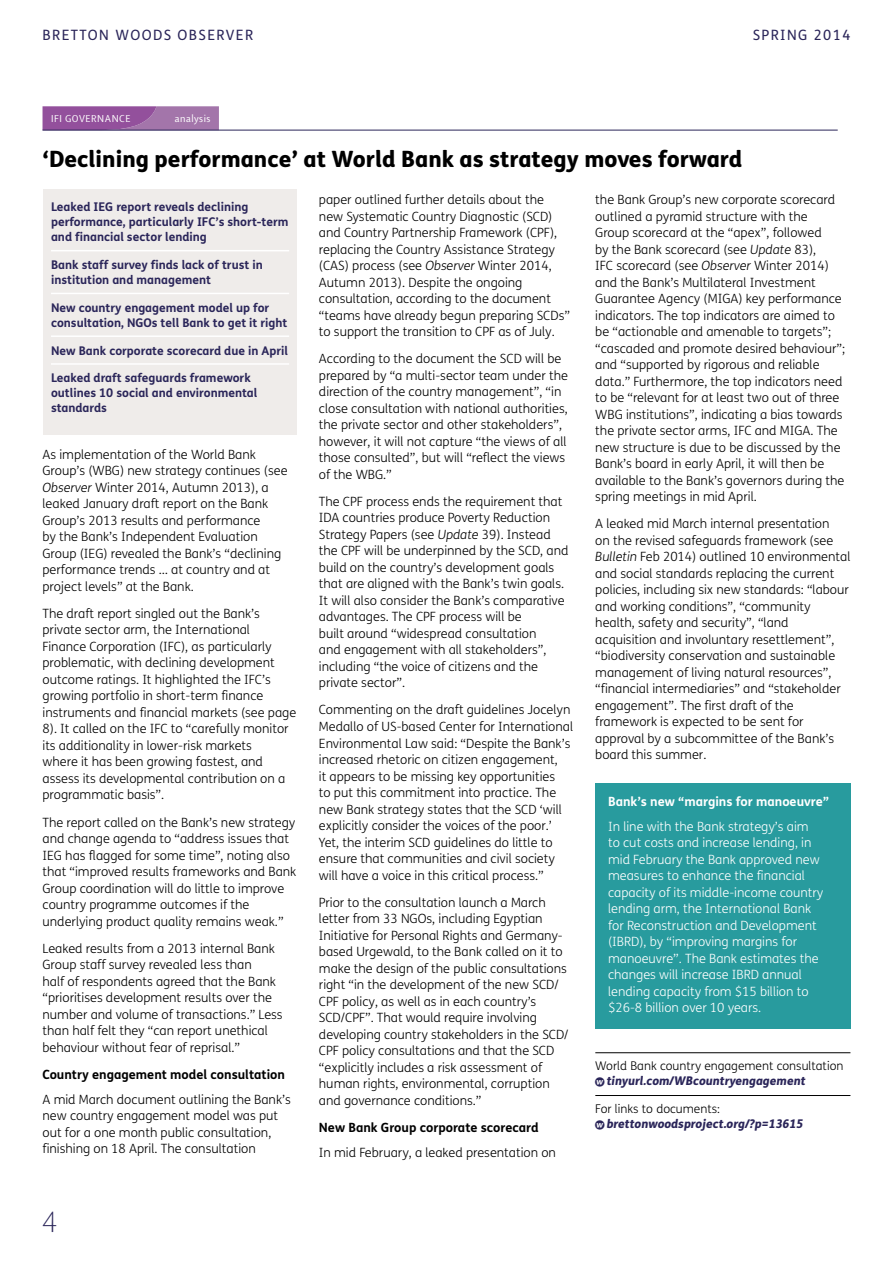
<style>
.page{position:relative;width:893px;height:1263px;background:#fff}
.page>*{position:absolute;margin:0;border:0;box-sizing:border-box;transform-origin:0 0}
.t1{font:28.5px "Shaker RL";color:#2a2559}
.t2{font:800 22.5px "FS Me";color:#000}
.t3{font:14.25px "FS Me";letter-spacing:.1em;color:#2a2559}
.t4{font:300 12.75px/16.5px "FS Me";color:#000}
.t5{font:300 12.75px/16.5px "FS Me";color:#fff}
.t6{font:700 12.75px "FS Me";color:#000}
.t7{font:700 12.75px "FS Me";color:#fff}
.t8{font:700 12px/15px "FS Me";color:#2a2559}
.t9{font:12px "weblinks";color:#2a2559}
.t10{font:300 12px "FS Me";color:#000}
.t11{font:10.8px "Shaker R";letter-spacing:.05em;color:#fff}
.s1{font-style:italic}
</style>
<div class="page">
<div style="left:43px;top:189px;width:254px;height:246px;background:#efecea"></div>
<hr style="left:51px;top:250px;width:238px;height:1px;background:#fff">
<hr style="left:51px;top:293px;width:238px;height:1px;background:#fff">
<hr style="left:51px;top:335px;width:238px;height:2px;background:#fff">
<hr style="left:51px;top:363px;width:238px;height:2px;background:#fff">
<hr style="left:595px;top:1052px;width:255px;height:1px;background:#000">
<hr style="left:595px;top:1095px;width:255px;height:1px;background:#000">
<svg style="left:43px;top:106px;width:176px;height:24px;background:#9960a1"></svg>
<hr style="left:43px;top:130px;width:795px;height:1px;background:#2a2559">
<div style="left:595px;top:783px;width:255px;height:246px;background:#289b9e"></div>
<p class="t3" style="left:43px;top:27px;width:212px">BRETTON WOODS OBSERVER</p>
<p class="t3" style="left:753px;top:27px;width:99px">SPRING 2014</p>
<p class="t11" style="left:51px;top:113px;width:81px">IFI GOVERNANCE</p>
<p class="t11" style="left:175px;top:113px;width:37px">analysis</p>
<h2 class="t2" style="left:43px;top:145px;width:701px">‘Declining performance’ at World Bank as strategy moves forward</h2>
<p class="t8" style="left:51px;top:200px;width:239px">Leaked IEG report reveals declining performance, particularly IFC’s short-term and financial sector lending</p>
<p class="t8" style="left:51px;top:257px;width:213px">Bank staff survey finds lack of trust in institution and management</p>
<p class="t8" style="left:51px;top:300px;width:238px">New country engagement model up for consultation, NGOs tell Bank to get it right</p>
<p class="t8" style="left:51px;top:343px;width:239px">New Bank corporate scorecard due in April</p>
<p class="t8" style="left:51px;top:371px;width:208px">Leaked draft safeguards framework outlines 10 social and environmental standards</p>
<p class="t4" style="left:43px;top:446px;width:247px">As implementation of the World Bank Group’s (WBG) new strategy continues (see <span class="s1">Observer</span> Winter 2014, Autumn 2013), a leaked January draft report on the Bank Group’s 2013 results and performance<br>by the Bank’s Independent Evaluation Group (IEG) revealed the Bank’s “declining performance trends … at country and at project levels” at the Bank.</p>
<p class="t4" style="left:43px;top:605px;width:255px">The draft report singled out the Bank’s private sector arm, the International Finance Corporation (IFC), as particularly problematic, with declining development outcome ratings. It highlighted the IFC’s growing portfolio in short-term finance instruments and financial markets (see page 8). It called on the IFC to “carefully monitor its additionality in lower-risk markets<br>where it has been growing fastest, and assess its developmental contribution on a programmatic basis”.</p>
<p class="t4" style="left:43px;top:814px;width:255px">The report called on the Bank’s new strategy and change agenda to “address issues that IEG has flagged for some time”, noting also that “improved results frameworks and Bank Group coordination will do little to improve country programme outcomes if the underlying product quality remains weak.”</p>
<p class="t4" style="left:43px;top:940px;width:242px">Leaked results from a 2013 internal Bank Group staff survey revealed less than<br>half of respondents agreed that the Bank “prioritises development results over the number and volume of transactions.” Less than half felt they “can report unethical behaviour without fear of reprisal.”</p>
<p class="t6" style="left:43px;top:1066px;width:244px">Country engagement model consultation</p>
<p class="t4" style="left:43px;top:1091px;width:250px">A mid March document outlining the Bank’s new country engagement model was put out for a one month public consultation, finishing on 18 April. The consultation</p>
<p class="t4" style="left:319px;top:192px;width:253px">paper outlined further details about the new Systematic Country Diagnostic (SCD) and Country Partnership Framework (CPF), replacing the Country Assistance Strategy (CAS) process (see <span class="s1">Observer</span> Winter 2014, Autumn 2013). Despite the ongoing consultation, according to the document “teams have already begun preparing SCDs” to support the transition to CPF as of July.</p>
<p class="t4" style="left:319px;top:351px;width:251px">According to the document the SCD will be prepared by “a multi-sector team under the direction of the country management”, “in close consultation with national authorities, the private sector and other stakeholders”, however, it will not capture “the views of all those consulted”, but will “reflect the views of the WBG.”</p>
<p class="t4" style="left:319px;top:493px;width:251px">The CPF process ends the requirement that IDA countries produce Poverty Reduction Strategy Papers (see <span class="s1">Update</span> 39). Instead the CPF will be underpinned by the SCD, and build on the country’s development goals that are aligned with the Bank’s twin goals.<br>It will also consider the Bank’s comparative advantages. The CPF process will be<br>built around “widespread consultation<br>and engagement with all stakeholders”, including “the voice of citizens and the private sector”.</p>
<p class="t4" style="left:319px;top:702px;width:256px">Commenting on the draft guidelines Jocelyn Medallo of US-based Center for International Environmental Law said: “Despite the Bank’s increased rhetoric on citizen engagement,<br>it appears to be missing key opportunities<br>to put this commitment into practice. The new Bank strategy states that the SCD ‘will explicitly consider the voices of the poor.’ Yet, the interim SCD guidelines do little to ensure that communities and civil society will have a voice in this critical process.”</p>
<p class="t4" style="left:319px;top:894px;width:251px">Prior to the consultation launch a March letter from 33 NGOs, including Egyptian Initiative for Personal Rights and Germany&shy;based Urgewald, to the Bank called on it to make the design of the public consultations right “in the development of the new SCD/ CPF policy, as well as in each country’s SCD/CPF”. That would require involving developing country stakeholders in the SCD/ CPF policy consultations and that the SCD “explicitly includes a risk assessment of human rights, environmental, corruption and governance conditions.”</p>
<p class="t6" style="left:319px;top:1119px;width:221px">New Bank Group corporate scorecard</p>
<p class="t4" style="left:319px;top:1144px;width:239px">In mid February, a leaked presentation on</p>
<p class="t4" style="left:595px;top:192px;width:251px">the Bank Group’s new corporate scorecard outlined a pyramid structure with the<br>Group scorecard at the “apex”, followed<br>by the Bank scorecard (see <span class="s1">Update</span> 83),<br>IFC scorecard (see <span class="s1">Observer</span> Winter 2014) and the Bank’s Multilateral Investment Guarantee Agency (MIGA) key performance indicators. The top indicators are aimed to be “actionable and amenable to targets”; “cascaded and promote desired behaviour”; and “supported by rigorous and reliable data.” Furthermore, the top indicators need to be “relevant for at least two out of three WBG institutions”, indicating a bias towards the private sector arms, IFC and MIGA. The new structure is due to be discussed by the Bank’s board in early April, it will then be available to the Bank’s governors during the spring meetings in mid April.</p>
<p class="t4" style="left:595px;top:516px;width:257px">A leaked mid March internal presentation<br>on the revised safeguards framework (see <span class="s1">Bulletin</span> Feb 2014) outlined 10 environmental and social standards replacing the current policies, including six new standards: “labour and working conditions”, “community health, safety and security”, “land acquisition and involuntary resettlement”, “biodiversity conservation and sustainable management of living natural resources”, “financial intermediaries” and “stakeholder engagement”. The first draft of the framework is expected to be sent for approval by a subcommittee of the Bank’s board this summer.</p>
<p class="t7" style="left:608px;top:793px;width:223px">Bank’s new “margins for manoeuvre”</p>
<p class="t5" style="left:608px;top:818px;width:217px">In line with the Bank strategy’s aim to cut costs and increase lending, in mid February the Bank approved new measures to enhance the financial capacity of its middle-income country lending arm, the International Bank for Reconstruction and Development (IBRD), by “improving margins for manoeuvre”. The Bank estimates the changes will increase IBRD annual lending capacity from $15 billion to $26-8 billion over 10 years.</p>
<p class="t10" style="left:595px;top:1059px;width:250px">World Bank country engagement consultation</p>
<p class="t9" style="left:595px;top:1073px;width:212px">Δtinyurl.com/WBcountryengagement</p>
<p class="t10" style="left:595px;top:1102px;width:126px">For links to documents:</p>
<p class="t9" style="left:595px;top:1116px;width:209px">Δbrettonwoodsproject.org/?p=13615</p>
<h1 class="t1" style="left:43px;top:1204px;width:16px">4</h1>
</div>
